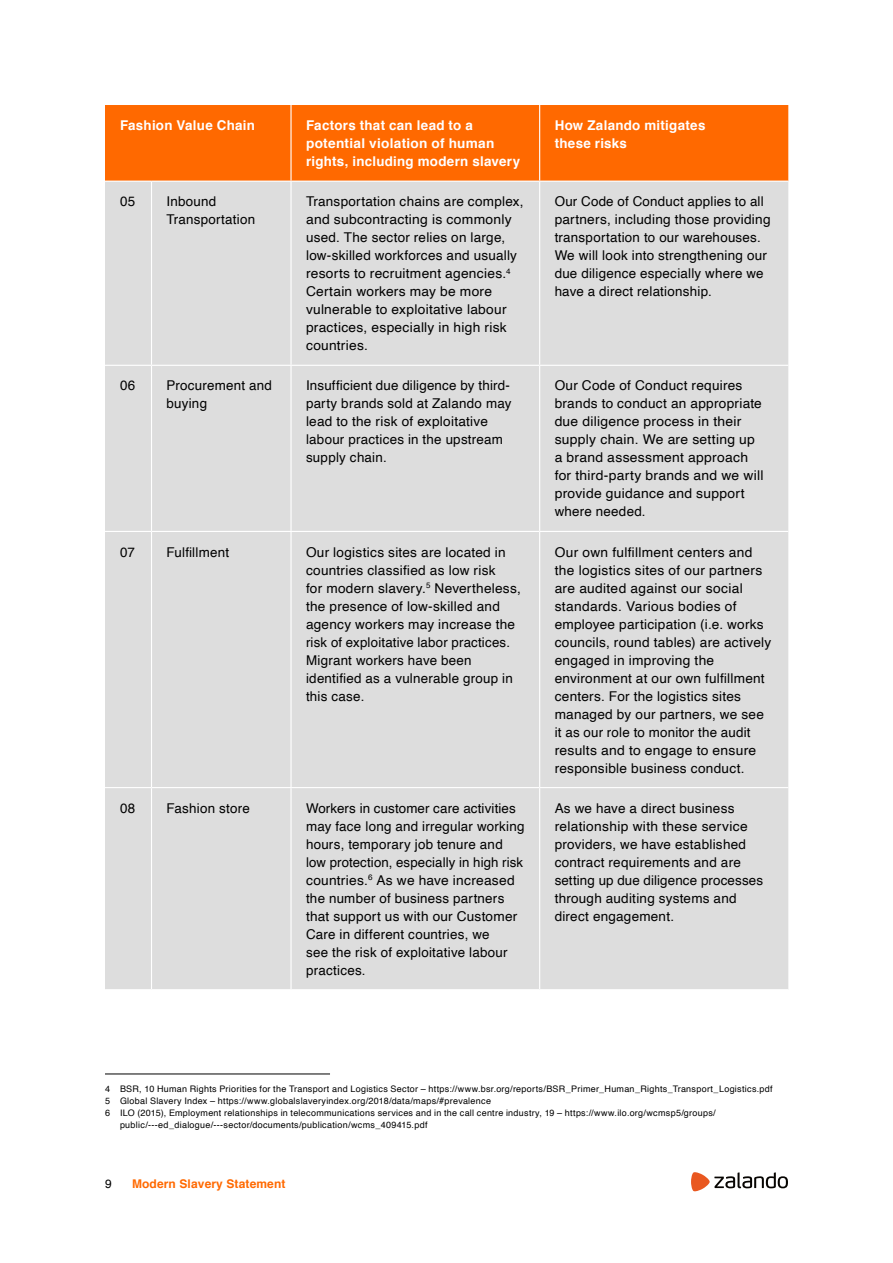
<style>
.page{position:relative;width:893px;height:1263px;background:#fff}
.page>*{position:absolute;margin:0;border:0;box-sizing:border-box;transform-origin:0 0}
.t1{font:13.5px/18px "Helvetica";letter-spacing:.02em;color:#000}
.t2{font:700 13.5px/18px "Helvetica";letter-spacing:.02em;color:#fff}
.t3{font:700 12px "Helvetica";letter-spacing:.01em;color:#ff6900}
.t4{font:12px "Helvetica";color:#000}
.t5{font:9px "Helvetica";letter-spacing:.03em;color:#000}
</style>
<div class="page">
<svg style="left:691px;top:1172px;width:97px;height:19px"></svg>
<div style="left:105px;top:105px;width:683px;height:76px;background:#ff6900"></div>
<div style="left:105px;top:182px;width:683px;height:807px;background:#ddd"></div>
<hr style="left:290px;top:105px;width:2px;height:76px;background:#fff">
<hr style="left:539px;top:105px;width:1px;height:76px;background:#fff">
<hr style="left:151px;top:182px;width:1px;height:183px;background:#fff">
<hr style="left:290px;top:182px;width:2px;height:183px;background:#fff">
<hr style="left:539px;top:182px;width:1px;height:183px;background:#fff">
<hr style="left:151px;top:366px;width:1px;height:165px;background:#fff">
<hr style="left:290px;top:366px;width:2px;height:165px;background:#fff">
<hr style="left:539px;top:366px;width:1px;height:165px;background:#fff">
<hr style="left:151px;top:532px;width:1px;height:255px;background:#fff">
<hr style="left:290px;top:532px;width:2px;height:255px;background:#fff">
<hr style="left:539px;top:532px;width:1px;height:255px;background:#fff">
<hr style="left:151px;top:788px;width:1px;height:201px;background:#fff">
<hr style="left:290px;top:788px;width:2px;height:201px;background:#fff">
<hr style="left:539px;top:788px;width:1px;height:201px;background:#fff">
<hr style="left:105px;top:365px;width:47px;height:1px;background:#fff">
<hr style="left:152px;top:365px;width:139px;height:1px;background:#fff">
<hr style="left:291px;top:365px;width:249px;height:1px;background:#fff">
<hr style="left:540px;top:365px;width:248px;height:1px;background:#fff">
<hr style="left:105px;top:531px;width:47px;height:1px;background:#fff">
<hr style="left:152px;top:531px;width:139px;height:1px;background:#fff">
<hr style="left:291px;top:531px;width:249px;height:1px;background:#fff">
<hr style="left:540px;top:531px;width:248px;height:1px;background:#fff">
<hr style="left:105px;top:787px;width:47px;height:1px;background:#fff">
<hr style="left:152px;top:787px;width:139px;height:1px;background:#fff">
<hr style="left:291px;top:787px;width:249px;height:1px;background:#fff">
<hr style="left:540px;top:787px;width:248px;height:1px;background:#fff">
<hr style="left:105px;top:1073px;width:225px;height:1px;background:#000">
<p class="t2" style="left:120px;top:117px;width:136px">Fashion Value Chain</p>
<p class="t2" style="left:306px;top:117px;width:216px">Factors that can lead to a potential violation of human rights, including modern slavery</p>
<p class="t2" style="left:555px;top:117px;width:152px">How Zalando mitigates these risks</p>
<p class="t1" style="left:120px;top:193px;width:17px">05</p>
<p class="t1" style="left:166px;top:193px;width:90px">Inbound<br>Transportation</p>
<p class="t1" style="left:306px;top:193px;width:219px">Transportation chains are complex, and subcontracting is commonly used. The sector relies on large, low-skilled workforces and usually resorts to recruitment agencies.<sup>4<br></sup>Certain workers may be more vulnerable to exploitative labour practices, especially in high risk countries.</p>
<p class="t1" style="left:555px;top:193px;width:218px">Our Code of Conduct applies to all partners, including those providing transportation to our warehouses.<br>We will look into strengthening our due diligence especially where we have a direct relationship.</p>
<p class="t1" style="left:120px;top:377px;width:17px">06</p>
<p class="t1" style="left:166px;top:377px;width:107px">Procurement and buying</p>
<p class="t1" style="left:306px;top:377px;width:207px">Insufficient due diligence by third&shy;party brands sold at Zalando may lead to the risk of exploitative labour practices in the upstream supply chain.</p>
<p class="t1" style="left:555px;top:377px;width:210px">Our Code of Conduct requires brands to conduct an appropriate due diligence process in their supply chain. We are setting up a brand assessment approach for third-party brands and we will provide guidance and support where needed.</p>
<p class="t1" style="left:120px;top:543px;width:16px">07</p>
<p class="t1" style="left:166px;top:543px;width:64px">Fulfillment</p>
<p class="t1" style="left:306px;top:543px;width:216px">Our logistics sites are located in countries classified as low risk<br>for modern slavery.<sup>5</sup> Nevertheless, the presence of low-skilled and agency workers may increase the risk of exploitative labor practices.<br>Migrant workers have been identified as a vulnerable group in this case.</p>
<p class="t1" style="left:555px;top:543px;width:218px">Our own fulfillment centers and the logistics sites of our partners are audited against our social standards. Various bodies of employee participation (i.e. works councils, round tables) are actively engaged in improving the environment at our own fulfillment centers. For the logistics sites managed by our partners, we see it as our role to monitor the audit results and to engage to ensure responsible business conduct.</p>
<p class="t1" style="left:120px;top:799px;width:17px">08</p>
<p class="t1" style="left:166px;top:799px;width:85px">Fashion store</p>
<p class="t1" style="left:306px;top:799px;width:220px">Workers in customer care activities may face long and irregular working hours, temporary job tenure and low protection, especially in high risk countries.<sup>6</sup> As we have increased the number of business partners that support us with our Customer<br>Care in different countries, we<br>see the risk of exploitative labour practices.</p>
<p class="t1" style="left:555px;top:799px;width:210px">As we have a direct business relationship with these service providers, we have established contract requirements and are setting up due diligence processes through auditing systems and direct engagement.</p>
<p class="t5" style="left:105px;top:1082px;width:669px">4 BSR, 10 Human Rights Priorities for the Transport and Logistics Sector – https://www.bsr.org/reports/BSR_Primer_Human_Rights_Transport_Logistics.pdf</p>
<p class="t5" style="left:105px;top:1094px;width:388px">5 Global Slavery Index – https://www.globalslaveryindex.org/2018/data/maps/#prevalence</p>
<p class="t5" style="left:105px;top:1106px;width:612px">6 ILO (2015), Employment relationships in telecommunications services and in the call centre industry, 19 – https://www.ilo.org/wcmsp5/groups/</p>
<p class="t5" style="left:120px;top:1118px;width:309px">public/---ed_dialogue/---sector/documents/publication/wcms_409415.pdf</p>
<p class="t4" style="left:105px;top:1175px;width:8px">9</p>
<p class="t3" style="left:132px;top:1174px;width:155px">Modern Slavery Statement</p>
</div>
